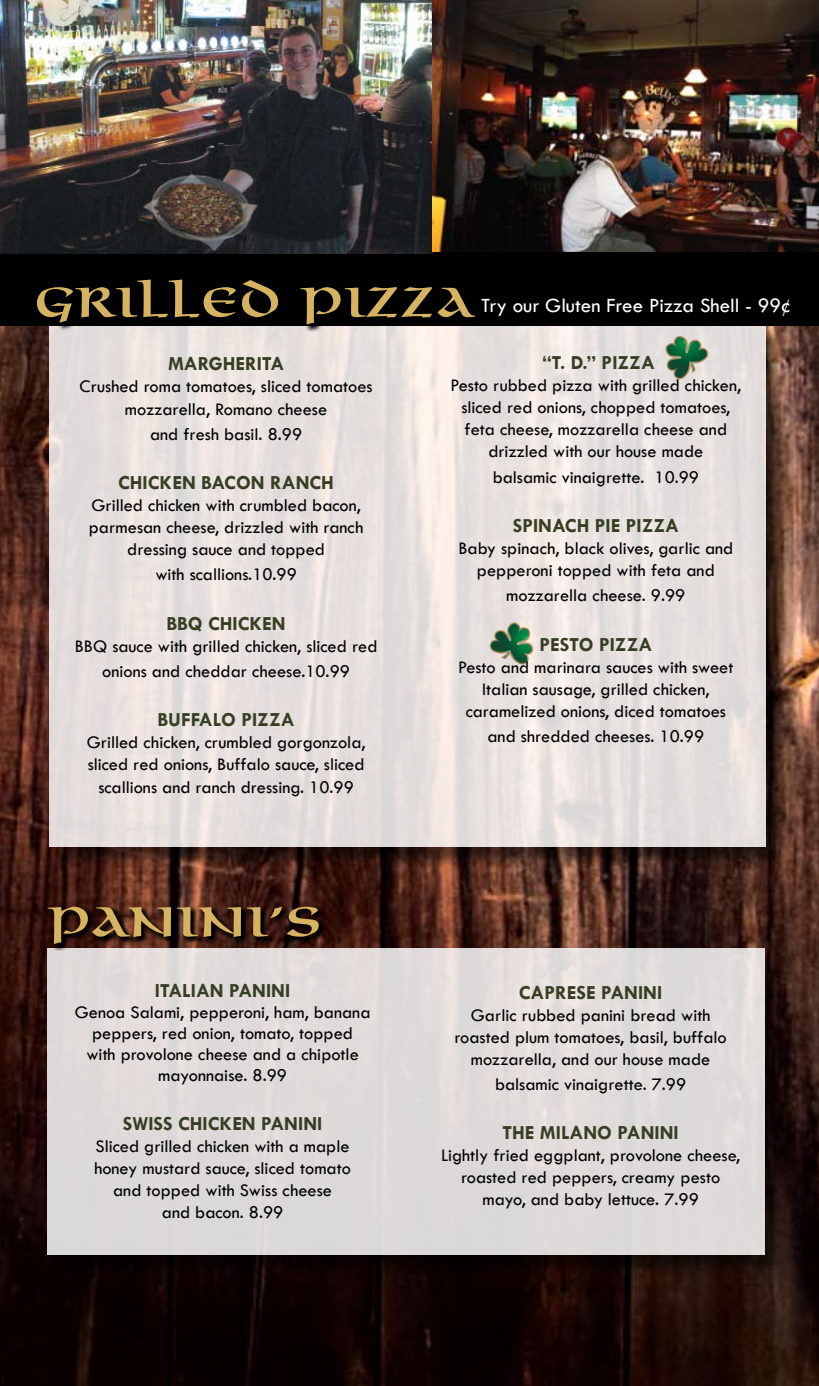
<style>
.page{position:relative;width:819px;height:1386px;background:#fff}
.page>*{position:absolute;margin:0;border:0;box-sizing:border-box;transform-origin:0 0}
.t1{font:63px "Omnia LT Std";color:#d5b360}
.t2{font:21px "Tw Cen";color:#fff}
.t3{font:700 20.12px "Tw Cen";color:#363f22}
.t4{font:18.38px/22.1px "Tw Cen";color:#000;text-align:center}
</style>
<div class="page">
<img style="left:0;top:326px;width:819px;height:1060px">
<div style="left:51px;top:326px;width:737px;height:543px;background:#000;opacity:.65"></div>
<svg style="left:49px;top:326px;width:717px;height:521px;background:#e7e0de"></svg>
<div style="left:50px;top:950px;width:736px;height:327px;background:#000;opacity:.65"></div>
<div style="left:47px;top:948px;width:718px;height:307px;background:#dedad9"></div>
<div style="left:0;top:0;width:819px;height:326px;background:#000"></div>
<img style="left:0;top:0;width:434px;height:254px">
<img style="left:432px;top:0;width:387px;height:252px">
<svg style="left:490px;top:622px;width:43px;height:43px;background:#77987d"></svg>
<svg style="left:665px;top:336px;width:43px;height:43px;background:#75977d"></svg>
<div style="left:34px;top:276px;width:449px;height:56px;background:#000"></div>
<svg style="left:44px;top:904px;width:282px;height:47px;background:#38201a"></svg>
<h1 class="t1" style="left:33px;top:276px;width:441px">Grilled Pizza</h1>
<p class="t2" style="left:481px;top:293px;width:311px">Try our Gluten Free Pizza Shell - 99¢</p>
<p class="t3" style="left:168px;top:352px;width:118px">MARGHERITA</p>
<p class="t4" style="left:80px;top:376px;width:295px">Crushed roma tomatoes, sliced tomatoes mozzarella, Romano cheese</p>
<p class="t4" style="left:150px;top:423px;width:154px">and fresh basil. 8.99</p>
<p class="t3" style="left:118px;top:471px;width:217px">CHICKEN BACON RANCH</p>
<p class="t4" style="left:89px;top:494px;width:276px">Grilled chicken with crumbled bacon, parmesan cheese, drizzled with ranch dressing sauce and topped</p>
<p class="t4" style="left:155px;top:564px;width:143px">with scallions.10.99</p>
<p class="t3" style="left:166px;top:611px;width:121px">BBQ CHICKEN</p>
<p class="t4" style="left:75px;top:633px;width:304px;line-height:25.2px">BBQ sauce with grilled chicken, sliced red onions and cheddar cheese.10.99</p>
<p class="t3" style="left:158px;top:708px;width:139px">BUFFALO PIZZA</p>
<p class="t4" style="left:87px;top:732px;width:280px">Grilled chicken, crumbled gorgonzola, sliced red onions, Buffalo sauce, sliced scallions and ranch dressing. 10.99</p>
<h1 class="t1" style="left:48px;top:895px;width:275px">Panini’s</h1>
<p class="t3" style="left:155px;top:979px;width:137px">ITALIAN PANINI</p>
<p class="t4" style="left:75px;top:1002px;width:297px;line-height:21px">Genoa Salami, pepperoni, ham, banana peppers, red onion, tomato, topped<br>with provolone cheese and a chipotle mayonnaise. 8.99</p>
<p class="t3" style="left:123px;top:1111px;width:201px">SWISS CHICKEN PANINI</p>
<p class="t4" style="left:94px;top:1135px;width:258px">Sliced grilled chicken with a maple honey mustard sauce, sliced tomato and topped with Swiss cheese<br>and bacon. 8.99</p>
<p class="t3" style="left:542px;top:351px;width:111px">“T. D.” PIZZA</p>
<p class="t4" style="left:451px;top:374px;width:292px">Pesto rubbed pizza with grilled chicken, sliced red onions, chopped tomatoes, feta cheese, mozzarella cheese and drizzled with our house made</p>
<p class="t4" style="left:493px;top:466px;width:208px">balsamic vinaigrette. 10.99</p>
<p class="t3" style="left:513px;top:513px;width:168px">SPINACH PIE PIZZA</p>
<p class="t4" style="left:458px;top:537px;width:276px">Baby spinach, black olives, garlic and pepperoni topped with feta and</p>
<p class="t4" style="left:506px;top:584px;width:181px">mozzarella cheese. 9.99</p>
<p class="t3" style="left:539px;top:632px;width:114px">PESTO PIZZA</p>
<p class="t4" style="left:458px;top:656px;width:277px">Pesto and marinara sauces with sweet<br>Italian sausage, grilled chicken, caramelized onions, diced tomatoes</p>
<p class="t4" style="left:488px;top:725px;width:218px">and shredded cheeses. 10.99</p>
<p class="t3" style="left:519px;top:981px;width:145px">CAPRESE PANINI</p>
<p class="t4" style="left:455px;top:1004px;width:274px">Garlic rubbed panini bread with roasted plum tomatoes, basil, buffalo mozzarella, and our house made</p>
<p class="t4" style="left:495px;top:1074px;width:193px">balsamic vinaigrette. 7.99</p>
<p class="t3" style="left:502px;top:1120px;width:178px">THE MILANO PANINI</p>
<p class="t4" style="left:441px;top:1144px;width:301px">Lightly fried eggplant, provolone cheese, roasted red peppers, creamy pesto mayo, and baby lettuce. 7.99</p>
</div>
